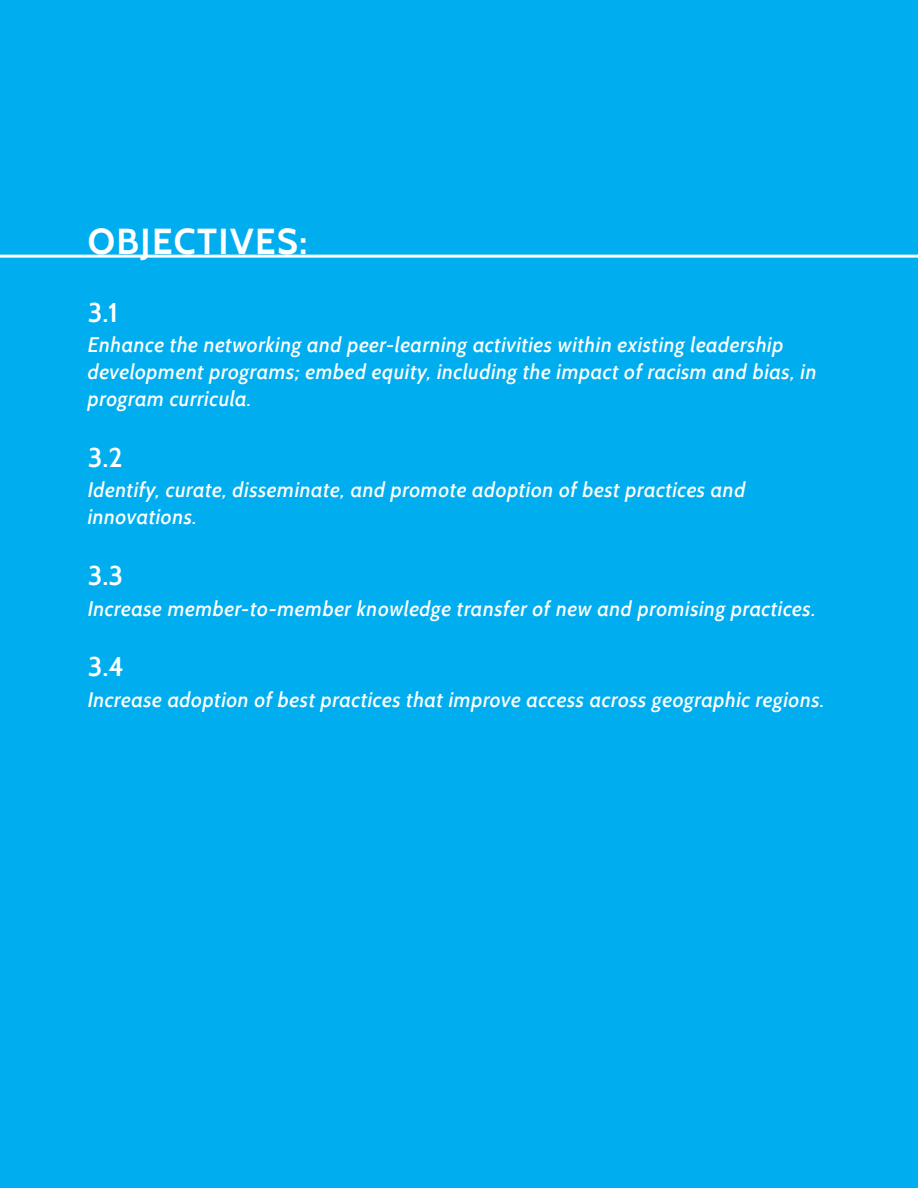
<style>
.page{position:relative;width:918px;height:1188px;background:#00aeef}
.page>*{position:absolute;margin:0;border:0;box-sizing:border-box;transform-origin:0 0}
.t1{font:700 36px "Cabin";letter-spacing:.04em;color:#fff}
.t2{font:600 27px "Cabin";color:#fff}
.t3{font:italic 500 21px/27px "Cabin";letter-spacing:.02em;color:#fff}
</style>
<div class="page">
<hr style="left:0;top:255px;width:918px;height:3px;background:#fff">
<h1 class="t1" style="left:88px;top:220px;width:221px">OBJECTIVES:</h1>
<p class="t2" style="left:88px;top:296px;width:32px">3.1</p>
<p class="t3" style="left:88px;top:331px;width:730px">Enhance the networking and peer-learning activities within existing leadership development programs; embed equity, including the impact of racism and bias, in program curricula.</p>
<p class="t2" style="left:88px;top:441px;width:36px">3.2</p>
<p class="t3" style="left:88px;top:476px;width:659px">Identify, curate, disseminate, and promote adoption of best practices and innovations.</p>
<p class="t2" style="left:88px;top:559px;width:37px">3.3</p>
<p class="t3" style="left:88px;top:595px;width:730px">Increase member-to-member knowledge transfer of new and promising practices.</p>
<p class="t2" style="left:88px;top:651px;width:38px">3.4</p>
<p class="t3" style="left:88px;top:686px;width:739px">Increase adoption of best practices that improve access across geographic regions.</p>
</div>
